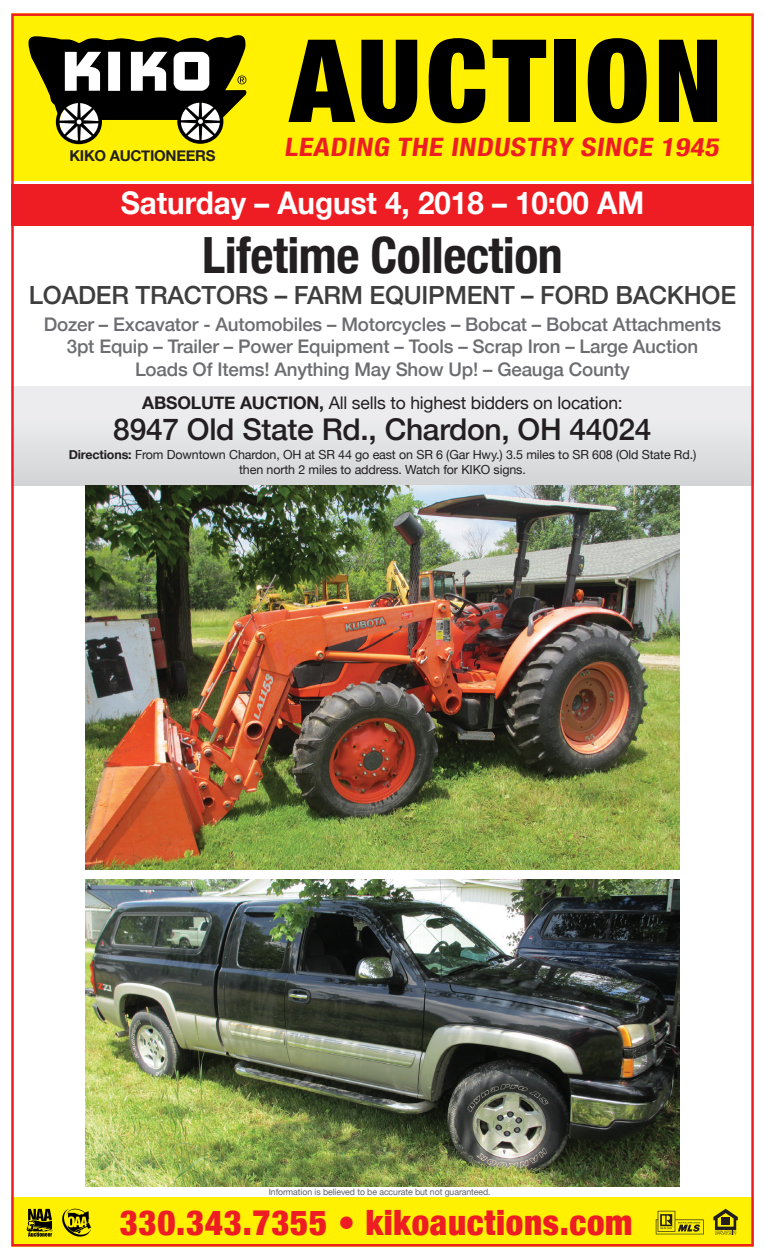
<style>
.page{position:relative;width:765px;height:1260px;background:#fff}
.page>*{position:absolute;margin:0;border:0;box-sizing:border-box;transform-origin:0 0}
.t1{font:900 condensed 115.12px "Helvetica Neue";letter-spacing:.04em;color:#000}
.t2{font:700 condensed 50px "Helvetica Neue";letter-spacing:-.01em;color:#231f20}
.t3{font:900 condensed 34.88px "Helvetica Neue";letter-spacing:.02em;color:#ee1d23}
.t4{font:700 31.25px "Helvetica Neue";color:#fff;scale:.95 1}
.t5{font:500 30px "Helvetica Neue";letter-spacing:-.01em;color:#231f20}
.t6{font:700 condensed 25.38px "Helvetica Neue";color:#ee1d23;scale:1.16 1}
.t7{font:500 25px "Helvetica Neue";letter-spacing:-.01em;color:#3e3e3f}
.t8{font:500 18.75px "Helvetica Neue";letter-spacing:-.01em;color:#6c6d70}
.t9{font:17.5px "Helvetica Neue";letter-spacing:-.01em;color:#231f20}
.t10{font:700 15px "Helvetica Neue";letter-spacing:-.02em;color:#231f20}
.t11{font:12.5px/15px "Helvetica Neue";letter-spacing:-.01em;color:#231f20;text-align:center}
.t12{font:8.75px "Helvetica Neue";letter-spacing:-.01em;color:#636366}
.s1{font-weight:700}
</style>
<div class="page">
<img style="left:11px;top:13px;width:743px;height:1233px">
<svg style="left:26px;top:1209px;width:26px;height:28px"></svg>
<svg style="left:26px;top:33px;width:221px;height:111px"></svg>
<svg style="left:62px;top:1209px;width:29px;height:28px"></svg>
<p class="t10" style="left:69px;top:144px;width:148px">KIKO AUCTIONEERS</p>
<p class="t1" style="left:290px;top:-14px;width:434px">AUCTION</p>
<p class="t6" style="left:284px;top:126px;width:381px">LEADING THE INDUSTRY SINCE 1945</p>
<p class="t4" style="left:121px;top:179px;width:553px">Saturday – August 4, 2018 – 10:00 AM</p>
<p class="t2" style="left:202px;top:214px;width:362px">Lifetime Collection</p>
<p class="t7" style="left:29px;top:275px;width:709px">LOADER TRACTORS – FARM EQUIPMENT – FORD BACKHOE</p>
<p class="t8" style="left:44px;top:309px;width:679px">Dozer – Excavator - Automobiles – Motorcycles – Bobcat – Bobcat Attachments</p>
<p class="t8" style="left:67px;top:331px;width:633px">3pt Equip – Trailer – Power Equipment – Tools – Scrap Iron – Large Auction</p>
<p class="t8" style="left:135px;top:354px;width:496px">Loads Of Items! Anything May Show Up! – Geauga County</p>
<p class="t9" style="left:142px;top:390px;width:482px"><span class="s1">ABSOLUTE AUCTION,</span> All sells to highest bidders on location:</p>
<p class="t5" style="left:113px;top:405px;width:540px">8947 Old State Rd., Chardon, OH 44024</p>
<p class="t11" style="left:69px;top:447px;width:629px"><span class="s1">Directions:</span> From Downtown Chardon, OH at SR 44 go east on SR 6 (Gar Hwy.) 3.5 miles to SR 608 (Old State Rd.) then north 2 miles to address. Watch for KIKO signs.</p>
<p class="t12" style="left:269px;top:1185px;width:223px">Information is believed to be accurate but not guaranteed.</p>
<p class="t3" style="left:120px;top:1194px;width:514px">330.343.7355 • kikoauctions.com</p>
</div>
